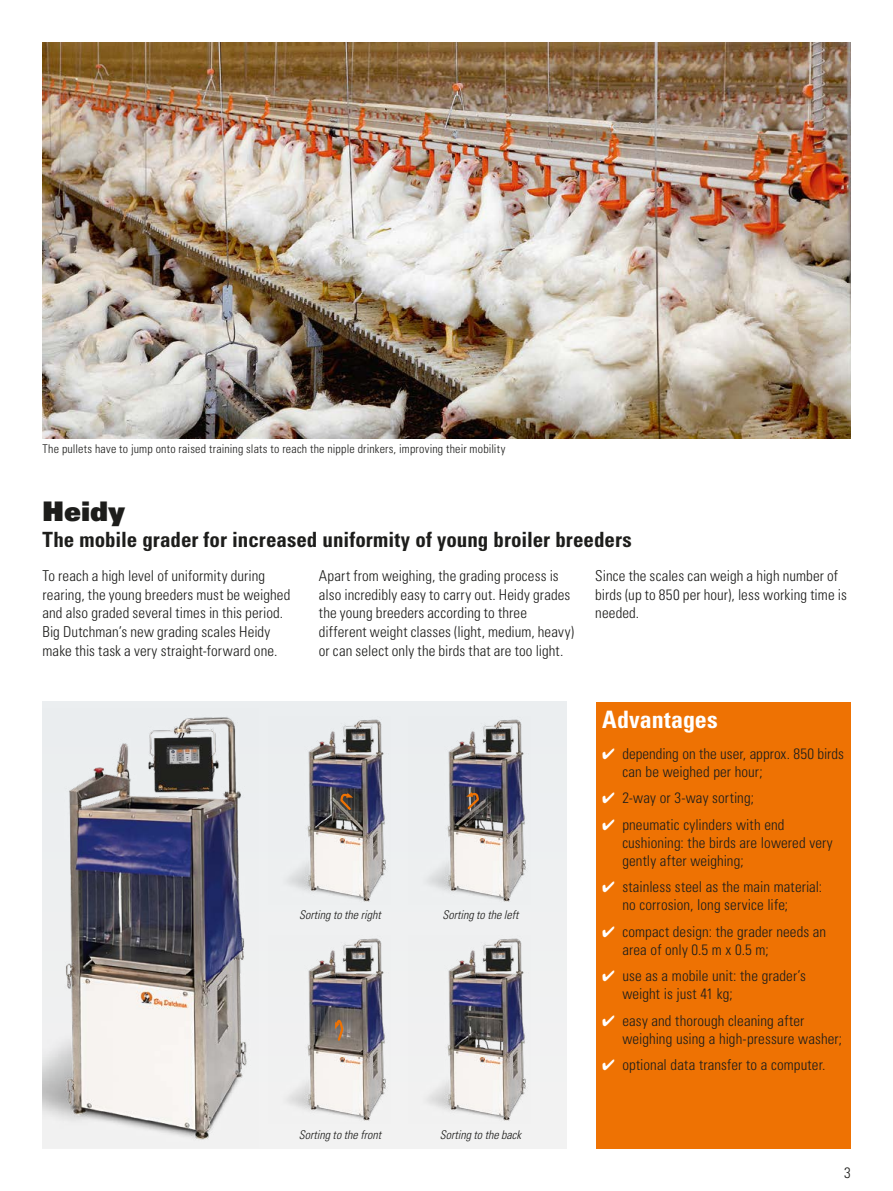
<style>
.page{position:relative;width:893px;height:1191px;background:#fff}
.page>*{position:absolute;margin:0;border:0;box-sizing:border-box;transform-origin:0 0}
.t1{font:27px "Univers LT Std X Black";letter-spacing:.005em;color:#1d1d1b}
.t2{font:700 condensed 24px "Univers LT Std";letter-spacing:.005em;color:#fff}
.t3{font:700 condensed 21px "Univers LT Std";color:#1d1d1b}
.t4{font:300 condensed 15px/18.8px "Univers LT Std";letter-spacing:.005em;color:#1d1d1b}
.t5{font:15px "Univers LTCYR 47 Light Cond";color:#1d1d1b}
.t6{font:300 condensed 13.5px "Univers LT Std";color:#1d1d1b}
.t7{font:300 condensed 12px "Univers LT Std";letter-spacing:.015em;color:#1d1d1b}
.t8{font:italic 300 condensed 12px "Univers LT Std";color:#1d1d1b}
.s1{color:#fff}
</style>
<div class="page">
<img style="left:43px;top:43px;width:807px;height:395px">
<div style="left:43px;top:701px;width:524px;height:447px;background:#eff0f1"></div>
<img style="left:427px;top:719px;width:99px;height:183px">
<img style="left:287px;top:719px;width:99px;height:183px">
<img style="left:428px;top:938px;width:98px;height:183px">
<img style="left:288px;top:938px;width:98px;height:183px">
<svg style="left:335px;top:1016px;width:9px;height:26px"></svg>
<svg style="left:339px;top:793px;width:14px;height:19px"></svg>
<svg style="left:466px;top:792px;width:14px;height:19px"></svg>
<img style="left:43px;top:717px;width:204px;height:423px">
<div style="left:596px;top:702px;width:254px;height:446px;background:#ee7203"></div>
<p class="t7" style="left:43px;top:442px;width:464px">The pullets have to jump onto raised training slats to reach the nipple drinkers, improving their mobility</p>
<h1 class="t1" style="left:43px;top:494px;width:84px">Heidy</h1>
<h3 class="t3" style="left:43px;top:526px;width:591px">The mobile grader for increased uniformity of young broiler breeders</h3>
<p class="t4" style="left:43px;top:566px;width:249px">To reach a high level of uniformity during rearing, the young breeders must be weighed and also graded several times in this period.<br>Big Dutchman’s new grading scales Heidy make this task a very straight-forward one.</p>
<p class="t4" style="left:319px;top:566px;width:257px">Apart from weighing, the grading process is also incredibly easy to carry out. Heidy grades the young breeders according to three different weight classes (light, medium, heavy) or can select only the birds that are too light.</p>
<p class="t4" style="left:595px;top:566px;width:253px">Since the scales can weigh a high number of birds (up to 850 per hour), less working time is needed.</p>
<p class="t8" style="left:299px;top:907px;width:83px">Sorting to the right</p>
<p class="t8" style="left:442px;top:907px;width:78px">Sorting to the left</p>
<p class="t8" style="left:299px;top:1127px;width:84px">Sorting to the front</p>
<p class="t8" style="left:440px;top:1127px;width:83px">Sorting to the back</p>
<h2 class="t2" style="left:602px;top:704px;width:117px">Advantages</h2>
<p class="t4" style="left:622px;top:744px;width:223px;line-height:18px;text-indent:-20px"><span class="s1">✔</span> depending on the user, approx. 850 birds can be weighed per hour;</p>
<p class="t4" style="left:602px;top:788px;width:153px"><span class="s1">✔</span> 2-way or 3-way sorting;</p>
<p class="t4" style="left:622px;top:815px;width:212px;line-height:18px;text-indent:-20px"><span class="s1">✔</span> pneumatic cylinders with end cushioning: the birds are lowered very gently after weighing;</p>
<p class="t4" style="left:622px;top:877px;width:201px;line-height:18px;text-indent:-20px"><span class="s1">✔</span> stainless steel as the main material: no corrosion, long service life;</p>
<p class="t4" style="left:622px;top:922px;width:205px;line-height:18px;text-indent:-20px"><span class="s1">✔</span> compact design: the grader needs an area of only 0.5 m x 0.5 m;</p>
<p class="t4" style="left:622px;top:967px;width:185px;line-height:18px;text-indent:-20px"><span class="s1">✔</span> use as a mobile unit: the grader’s weight is just 41 kg;</p>
<p class="t4" style="left:622px;top:1011px;width:221px;line-height:18px;text-indent:-20px"><span class="s1">✔</span> easy and thorough cleaning after weighing using a high-pressure washer;</p>
<p class="t4" style="left:602px;top:1055px;width:225px"><span class="s1">✔</span> optional data transfer to a computer.</p>
<p class="t5" style="left:844px;top:1162px;width:8px">3</p>
<p class="t6" style="left:845px;top:1165px;width:7px">4</p>
</div>
